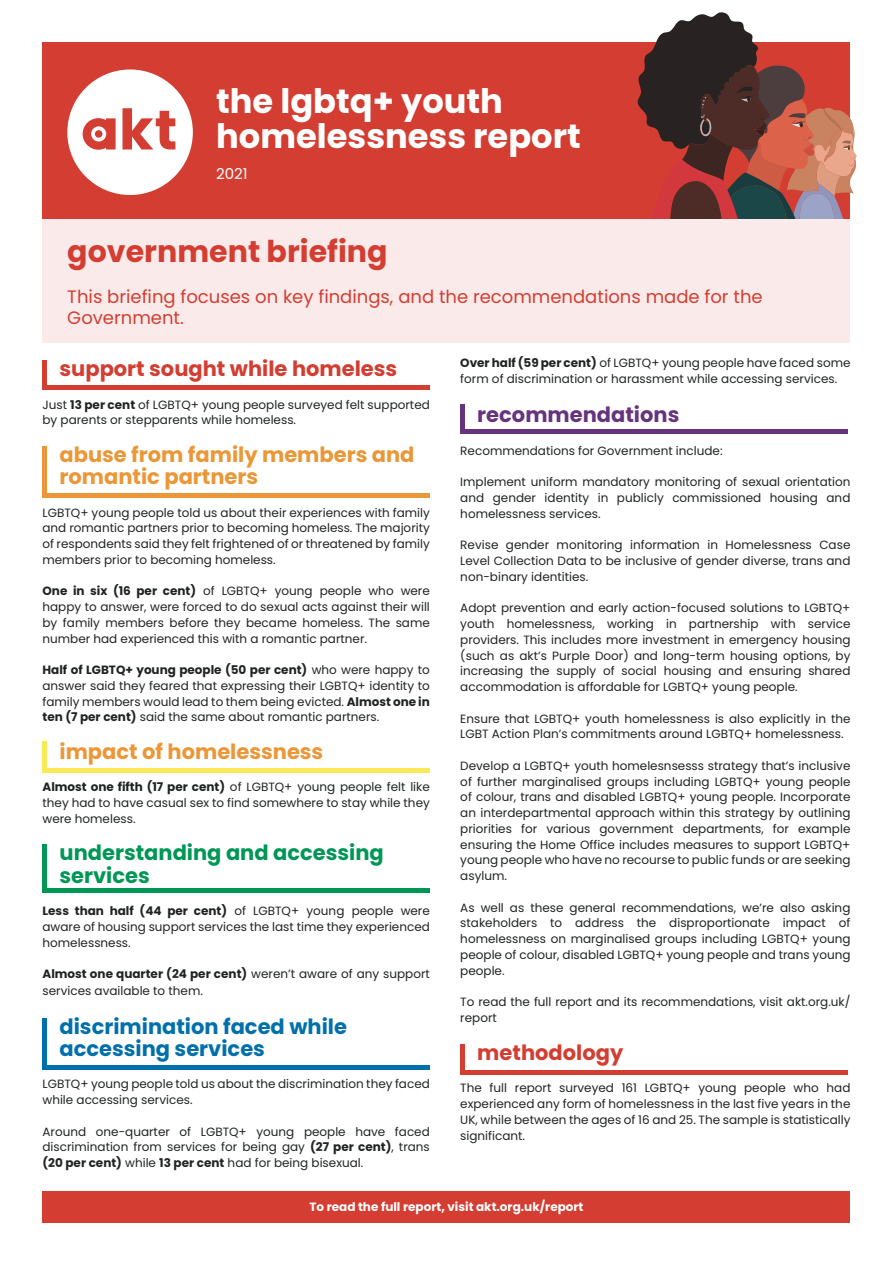
<style>
.page{position:relative;width:893px;height:1263px;background:#fff}
.page>*{position:absolute;margin:0;border:0;box-sizing:border-box;transform-origin:0 0}
.t1{font:700 33.75px "Poppins";color:#fff}
.t2{font:700 30px "Poppins";color:#d43d31}
.t3{font:700 21px/22.5px "Poppins";color:#eb9737}
.t4{font:700 21px/22.5px "Poppins";color:#0070ac}
.t5{font:700 21px "Poppins";color:#d43d31}
.t6{font:700 21px/22.5px "Poppins";color:#009756}
.t7{font:700 21px "Poppins";color:#68337d}
.t8{font:18px/21.6px "Poppins";color:#d43d31}
.t9{font:15px "Poppins";color:#fff}
.t10{font:12px/15.8px "Poppins";color:#202323;text-align:justify}
.t11{font:700 12px "Poppins";color:#fff}
.s1{font-weight:700}
</style>
<div class="page">
<div style="left:43px;top:58px;width:807px;height:285px;background:#faebea"></div>
<div style="left:43px;top:43px;width:807px;height:176px;background:#d43d31"></div>
<svg style="left:638px;top:12px;width:219px;height:207px"></svg>
<div style="left:67px;top:69px;width:126px;height:126px;background:#fff;border-radius:50%"></div>
<svg style="left:83px;top:108px;width:92px;height:42px"></svg>
<div style="left:43px;top:1191px;width:807px;height:31px;background:#d43d31"></div>
<hr style="left:43px;top:360px;width:4px;height:30px;background:#d43d31">
<hr style="left:43px;top:446px;width:4px;height:52px;background:#eb9737">
<hr style="left:43px;top:741px;width:4px;height:31px;background:#fae857">
<div style="left:460px;top:404px;width:5px;height:29px;background:#68337d"></div>
<div style="left:460px;top:1044px;width:5px;height:31px;background:#d43d31"></div>
<hr style="left:43px;top:386px;width:387px;height:4px;background:#d43d31">
<hr style="left:43px;top:494px;width:387px;height:4px;background:#eb9737">
<hr style="left:43px;top:768px;width:387px;height:4px;background:#fae857">
<div style="left:460px;top:429px;width:388px;height:5px;background:#68337d"></div>
<div style="left:460px;top:1070px;width:388px;height:5px;background:#d43d31"></div>
<hr style="left:43px;top:844px;width:4px;height:49px;background:#009756">
<div style="left:43px;top:888px;width:387px;height:5px;background:#009756"></div>
<hr style="left:43px;top:1017px;width:4px;height:52px;background:#0070ac">
<hr style="left:43px;top:1065px;width:387px;height:4px;background:#0070ac">
<p class="t1" style="left:216px;top:82px;width:288px">the lgbtq+ youth</p>
<p class="t1" style="left:216px;top:116px;width:366px">homelessness report</p>
<p class="t9" style="left:216px;top:165px;width:33px">2021</p>
<p class="t2" style="left:67px;top:234px;width:322px">government briefing</p>
<p class="t8" style="left:67px;top:286px;width:697px">This briefing focuses on key findings, and the recommendations made for the<br>Government.</p>
<p class="t5" style="left:60px;top:357px;width:339px">support sought while homeless</p>
<p class="t10" style="left:43px;top:397px;width:389px">Just <span class="s1">13 per cent</span> of LGBTQ+ young people surveyed felt supported by parents or stepparents while homeless.</p>
<p class="t3" style="left:60px;top:443px;width:357px">abuse from family members and romantic partners</p>
<p class="t10" style="left:43px;top:505px;width:389px">LGBTQ+ young people told us about their experiences with family and romantic partners prior to becoming homeless. The majority of respondents said they felt frightened of or threatened by family members prior to becoming homeless.</p>
<p class="t10" style="left:43px;top:583px;width:389px"><span class="s1">One in six (16 per cent)</span> of LGBTQ+ young people who were happy to answer, were forced to do sexual acts against their will by family members before they became homeless. The same number had experienced this with a romantic partner.</p>
<p class="t10" style="left:43px;top:662px;width:389px"><span class="s1">Half of LGBTQ+ young people (50 per cent)</span> who were happy to answer said they feared that expressing their LGBTQ+ identity to family members would lead to them being evicted. <span class="s1">Almost one in ten (7 per cent)</span> said the same about romantic partners.</p>
<p class="t3" style="left:60px;top:740px;width:265px">impact of homelessness</p>
<p class="t10" style="left:43px;top:779px;width:389px"><span class="s1">Almost one fifth (17 per cent)</span> of LGBTQ+ young people felt like they had to have casual sex to find somewhere to stay while they were homeless.</p>
<p class="t6" style="left:60px;top:842px;width:326px">understanding and accessing services</p>
<p class="t10" style="left:43px;top:903px;width:389px"><span class="s1">Less than half (44 per cent)</span> of LGBTQ+ young people were aware of housing support services the last time they experienced homelessness.</p>
<p class="t10" style="left:43px;top:965px;width:389px;line-height:16.5px"><span class="s1">Almost one quarter (24 per cent)</span> weren’t aware of any support services available to them.</p>
<p class="t4" style="left:60px;top:1015px;width:289px">discrimination faced while accessing services</p>
<p class="t10" style="left:43px;top:1076px;width:389px">LGBTQ+ young people told us about the discrimination they faced while accessing services.</p>
<p class="t10" style="left:43px;top:1123px;width:389px">Around one-quarter of LGBTQ+ young people have faced discrimination from services for being gay <span class="s1">(27 per cent)</span>, trans <span class="s1">(20 per cent)</span> while <span class="s1">13 per cent</span> had for being bisexual.</p>
<p class="t10" style="left:460px;top:355px;width:392px;line-height:16.5px"><span class="s1">Over half (59 per cent)</span> of LGBTQ+ young people have faced some form of discrimination or harassment while accessing services.</p>
<p class="t7" style="left:477px;top:403px;width:204px">recommendations</p>
<p class="t10" style="left:460px;top:443px;width:264px">Recommendations for Government include:</p>
<p class="t10" style="left:460px;top:474px;width:392px">Implement uniform mandatory monitoring of sexual orientation and gender identity in publicly commissioned housing and homelessness services.</p>
<p class="t10" style="left:460px;top:537px;width:392px">Revise gender monitoring information in Homelessness Case Level Collection Data to be inclusive of gender diverse, trans and non-binary identities.</p>
<p class="t10" style="left:460px;top:600px;width:392px">Adopt prevention and early action-focused solutions to LGBTQ+ youth homelessness, working in partnership with service providers. This includes more investment in emergency housing (such as akt’s Purple Door) and long-term housing options, by increasing the supply of social housing and ensuring shared accommodation is affordable for LGBTQ+ young people.</p>
<p class="t10" style="left:460px;top:710px;width:392px">Ensure that LGBTQ+ youth homelessness is also explicitly in the<br>LGBT Action Plan’s commitments around LGBTQ+ homelessness.</p>
<p class="t10" style="left:460px;top:758px;width:392px">Develop a LGBTQ+ youth homelesnsesss strategy that’s inclusive of further marginalised groups including LGBTQ+ young people of colour, trans and disabled LGBTQ+ young people. Incorporate an interdepartmental approach within this strategy by outlining priorities for various government departments, for example ensuring the Home Office includes measures to support LGBTQ+ young people who have no recourse to public funds or are seeking asylum.</p>
<p class="t10" style="left:460px;top:899px;width:392px">As well as these general recommendations, we’re also asking stakeholders to address the disproportionate impact of homelessness on marginalised groups including LGBTQ+ young people of colour, disabled LGBTQ+ young people and trans young people.</p>
<p class="t10" style="left:460px;top:994px;width:392px">To read the full report and its recommendations, visit akt.org.uk/ report</p>
<p class="t5" style="left:477px;top:1040px;width:147px">methodology</p>
<p class="t10" style="left:460px;top:1080px;width:392px">The full report surveyed 161 LGBTQ+ young people who had experienced any form of homelessness in the last five years in the UK, while between the ages of 16 and 25. The sample is statistically significant.</p>
<p class="t11" style="left:309px;top:1199px;width:276px">To read the full report, visit akt.org.uk/report</p>
</div>
